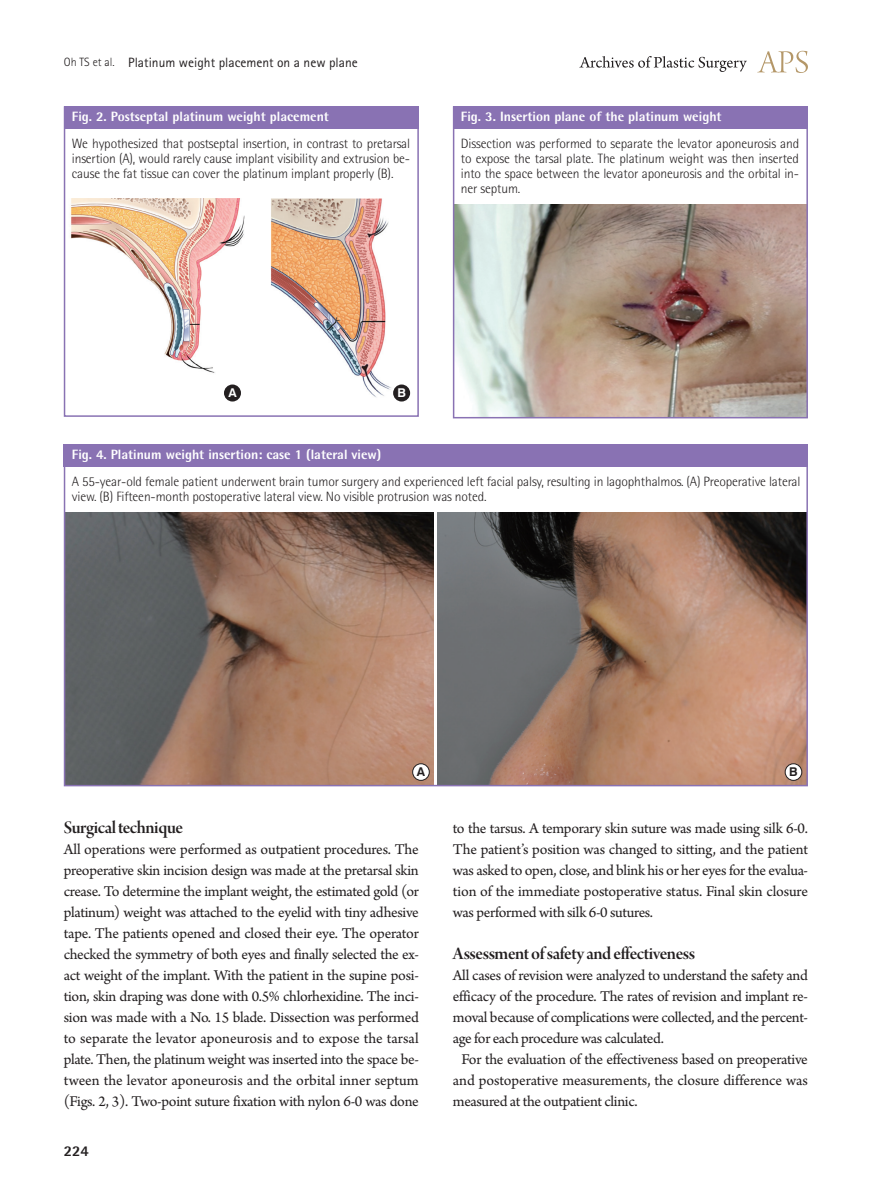
<style>
.page{position:relative;width:893px;height:1191px;background:#fff}
.page>*{position:absolute;margin:0;border:0;box-sizing:border-box;transform-origin:0 0}
.중제목{font:18.75px "Arno Pro Smbd Display";letter-spacing:-.025em;color:#231f20}
.본문_0{font:15.75px/21px "Arno Pro";letter-spacing:-.02em;color:#231f20;text-align:justify}
.본문{font:15.75px/21px "Arno Pro";letter-spacing:-.02em;color:#231f20;text-align:justify}
.t1{font:800 15px "Rotis Semi Sans Std";color:#231f20}
.그림설명{font:300 13.5px/15px "Rotis Semi Sans Std";letter-spacing:-.01em;color:#231f20;text-align:justify}
.표그림제목{font:800 13.5px "Rotis Semi Sans Std";color:#fff}
.하시라_제목{font:13.5px "Rotis Sans Serif Std";color:#231f20}
.t2{font:700 12.15px "Swiss 721 BT";color:#fff}
.t3{font:700 12.15px "Swiss 721 BT";color:#231f20}
.s1{font-weight:300;font-size:12px}
</style>
<div class="page">
<svg style="left:757px;top:51px;width:51px;height:22px"></svg>
<svg style="left:579px;top:56px;width:168px;height:16px"></svg>
<img style="left:456px;top:205px;width:349px;height:210px">
<div style="left:453px;top:106px;width:354px;height:23px;background:#8972b3"></div>
<div style="left:453px;top:106px;width:355px;height:312px;border:2px solid #8972b3"></div>
<img style="left:71px;top:198px;width:340px;height:204px">
<div style="left:64px;top:106px;width:354px;height:23px;background:#8972b3"></div>
<div style="left:64px;top:106px;width:355px;height:311px;border:2px solid #8972b3"></div>
<div style="left:393px;top:384px;width:17px;height:17px;background:#231f20;border-radius:50%"></div>
<div style="left:224px;top:384px;width:17px;height:17px;background:#231f20;border-radius:50%"></div>
<div style="left:64px;top:444px;width:744px;height:22px;background:#8972b3"></div>
<img style="left:67px;top:513px;width:367px;height:270px">
<img style="left:438px;top:513px;width:367px;height:270px">
<div style="left:413px;top:763px;width:16px;height:17px;background:#fff;border-radius:50%"></div>
<div style="left:412px;top:763px;width:17px;height:17px;border:1px solid #231f20;border-radius:50%"></div>
<div style="left:785px;top:763px;width:17px;height:17px;background:#fff;border-radius:50%"></div>
<div style="left:785px;top:763px;width:17px;height:17px;border:1px solid #231f20;border-radius:50%"></div>
<div style="left:64px;top:444px;width:744px;height:342px;border:2px solid #8972b3"></div>
<p class="하시라_제목" style="left:64px;top:54px;width:296px"><span class="s1">Oh TS et al.</span> Platinum weight placement on a new plane</p>
<p class="표그림제목" style="left:72px;top:108px;width:259px">Fig. 2. Postseptal platinum weight placement</p>
<p class="그림설명" style="left:72px;top:136px;width:340px">We hypothesized that postseptal insertion, in contrast to pretarsal insertion (A), would rarely cause implant visibility and extrusion be&shy;cause the fat tissue can cover the platinum implant properly (B).</p>
<p class="표그림제목" style="left:461px;top:108px;width:262px">Fig. 3. Insertion plane of the platinum weight</p>
<p class="그림설명" style="left:461px;top:136px;width:340px">Dissection was performed to separate the levator aponeurosis and to expose the tarsal plate. The platinum weight was then inserted into the space between the levator aponeurosis and the orbital in&shy;ner septum.</p>
<p class="t2" style="left:228px;top:385px;width:10px">A</p>
<p class="t2" style="left:397px;top:385px;width:10px">B</p>
<p class="표그림제목" style="left:72px;top:446px;width:311px">Fig. 4. Platinum weight insertion: case 1 (lateral view)</p>
<p class="그림설명" style="left:72px;top:474px;width:730px">A 55-year-old female patient underwent brain tumor surgery and experienced left facial palsy, resulting in lagophthalmos. (A) Preoperative lateral view. (B) Fifteen-month postoperative lateral view. No visible protrusion was noted.</p>
<p class="t3" style="left:417px;top:764px;width:10px">A</p>
<p class="t3" style="left:789px;top:764px;width:10px">B</p>
<p class="중제목" style="left:64px;top:817px;width:121px">Surgical technique</p>
<p class="본문_0" style="left:64px;top:840px;width:357px">All operations were performed as outpatient procedures. The preoperative skin incision design was made at the pretarsal skin crease. To determine the implant weight, the estimated gold (or platinum) weight was attached to the eyelid with tiny adhesive tape. The patients opened and closed their eye. The operator checked the symmetry of both eyes and finally selected the ex&shy;act weight of the implant. With the patient in the supine posi&shy;tion, skin draping was done with 0.5% chlorhexidine. The inci&shy;sion was made with a No. 15 blade. Dissection was performed to separate the levator aponeurosis and to expose the tarsal plate. Then, the platinum weight was inserted into the space be&shy;tween the levator aponeurosis and the orbital inner septum (Figs. 2, 3). Two-point suture fixation with nylon 6-0 was done</p>
<p class="t1" style="left:64px;top:1141px;width:27px">224</p>
<p class="본문_0" style="left:453px;top:819px;width:357px">to the tarsus. A temporary skin suture was made using silk 6-0.<br>The patient’s position was changed to sitting, and the patient was asked to open, close, and blink his or her eyes for the evalua&shy;tion of the immediate postoperative status. Final skin closure was performed with silk 6-0 sutures.</p>
<p class="중제목" style="left:453px;top:943px;width:244px">Assessment of safety and effectiveness</p>
<p class="본문_0" style="left:453px;top:966px;width:357px">All cases of revision were analyzed to understand the safety and efficacy of the procedure. The rates of revision and implant re&shy;moval because of complications were collected, and the percent&shy;age for each procedure was calculated.</p>
<p class="본문" style="left:453px;top:1050px;width:357px;text-indent:9px">For the evaluation of the effectiveness based on preoperative and postoperative measurements, the closure difference was measured at the outpatient clinic.</p>
</div>
